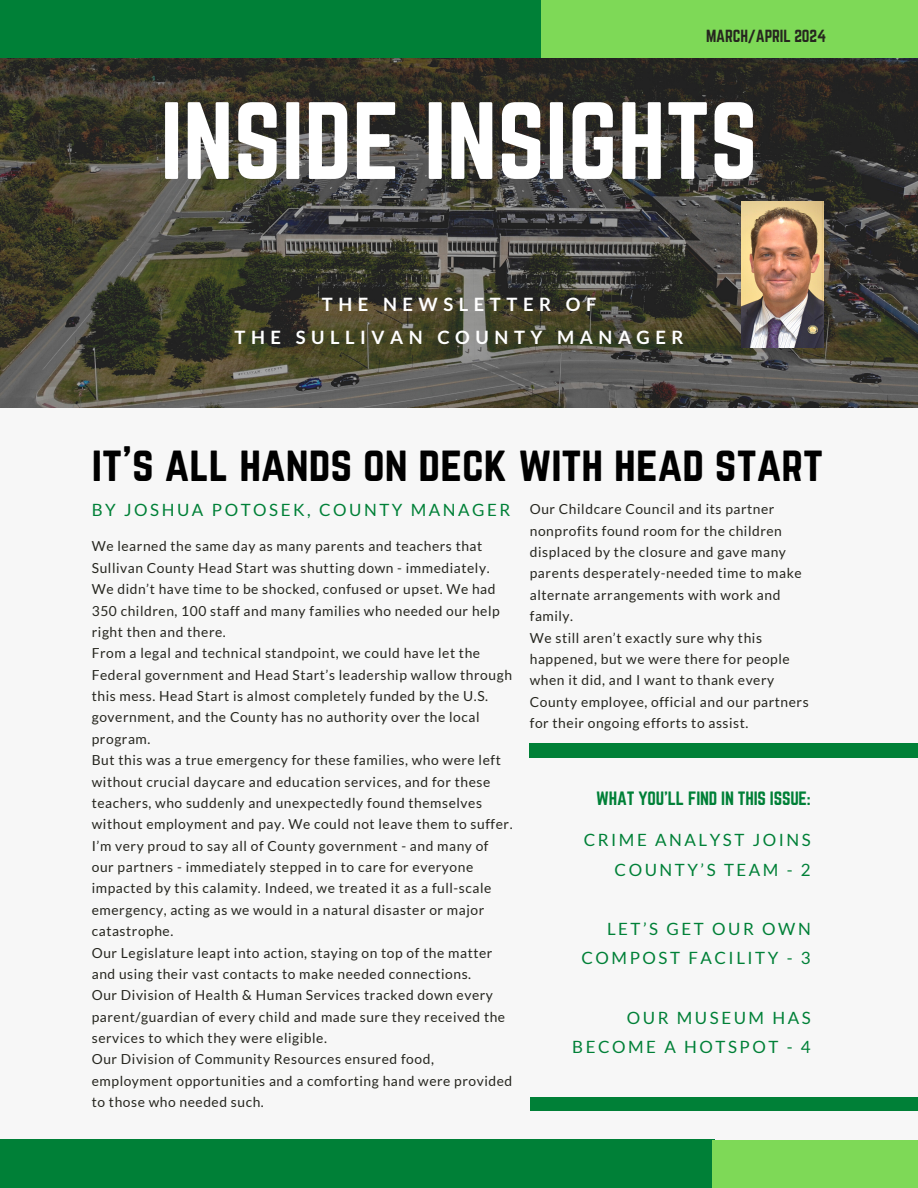
<style>
.page{position:relative;width:918px;height:1188px;background:#f7f7f7}
.page>*{position:absolute;margin:0;border:0;box-sizing:border-box;transform-origin:0 0}
.t1{font:96px "Norwester";color:#fff}
.t2{font:43.5px "Norwester";color:#000}
.t3{font:700 18.45px/32.8px "Lato";letter-spacing:.3em;color:#fff;text-align:center}
.t4{font:16.95px/29.7px "Lato";letter-spacing:.15em;color:#008037;text-align:right}
.t5{font:16.95px "Norwester";letter-spacing:-.01em;color:#008037}
.t6{font:15.3px "Norwester";letter-spacing:-.01em;color:#26261f}
.t7{font:13.8px/21.3px "Lato";letter-spacing:.04em;color:#26261f}
</style>
<div class="page">
<img style="left:0;top:58px;width:918px;height:350px">
<div style="left:0;top:0;width:637px;height:58px;background:#008037"></div>
<div style="left:542px;top:0;width:376px;height:58px;background:#7ed957"></div>
<div style="left:0;top:1140px;width:715px;height:48px;background:#008037"></div>
<div style="left:712px;top:1140px;width:206px;height:48px;background:#7ed957"></div>
<div style="left:530px;top:743px;width:388px;height:15px;background:#008037"></div>
<img style="left:741px;top:202px;width:82px;height:146px">
<div style="left:530px;top:1097px;width:388px;height:14px;background:#008037"></div>
<p class="t6" style="left:706px;top:26px;width:122px">MARCH/APRIL 2024</p>
<p class="t1" style="left:160px;top:83px;width:599px">INSIDE INSIGHTS</p>
<p class="t3" style="left:235px;top:287px;width:451px">THE NEWSLETTER OF<br>THE SULLIVAN COUNTY MANAGER</p>
<p class="t2" style="left:92px;top:438px;width:733px">it’s all hands on deck with head start</p>
<h5 class="t4" style="left:92px;top:495px;width:420px">BY JOSHUA POTOSEK, COUNTY MANAGER</h5>
<h1 class="t7" style="left:92px;top:536px;width:399px">We learned the same day as many parents and teachers that<br>Sullivan County Head Start was shutting down - immediately.</h1>
<h3 class="t7" style="left:92px;top:578px;width:409px">We didn’t have time to be shocked, confused or upset. We had<br>350 children, 100 staff and many families who needed our help right then and there.</h3>
<p class="t7" style="left:92px;top:642px;width:422px">From a legal and technical standpoint, we could have let the Federal government and Head Start’s leadership wallow through this mess. Head Start is almost completely funded by the U.S. government, and the County has no authority over the local program.</p>
<h2 class="t7" style="left:92px;top:749px;width:422px">But this was a true emergency for these families, who were left without crucial daycare and education services, and for these teachers, who suddenly and unexpectedly found themselves without employment and pay. We could not leave them to suffer.</h2>
<h4 class="t7" style="left:92px;top:835px;width:401px">I’m very proud to say all of County government - and many of our partners - immediately stepped in to care for everyone impacted by this calamity. Indeed, we treated it as a full-scale emergency, acting as we would in a natural disaster or major catastrophe.</h4>
<p class="t7" style="left:92px;top:942px;width:402px">Our Legislature leapt into action, staying on top of the matter and using their vast contacts to make needed connections.</p>
<p class="t7" style="left:92px;top:984px;width:415px">Our Division of Health &amp; Human Services tracked down every parent/guardian of every child and made sure they received the services to which they were eligible.</p>
<p class="t7" style="left:92px;top:1049px;width:422px">Our Division of Community Resources ensured food, employment opportunities and a comforting hand were provided to those who needed such.</p>
<p class="t7" style="left:530px;top:498px;width:273px">Our Childcare Council and its partner nonprofits found room for the children displaced by the closure and gave many parents desperately-needed time to make alternate arrangements with work and family.</p>
<p class="t7" style="left:530px;top:627px;width:280px">We still aren’t exactly sure why this happened, but we were there for people when it did, and I want to thank every County employee, official and our partners for their ongoing efforts to assist.</p>
<p class="t5" style="left:596px;top:788px;width:216px">WHAT YOU'LL FIND IN THIS ISSUE:</p>
<p class="t4" style="left:584px;top:825px;width:229px">CRIME ANALYST JOINS<br>COUNTY’S TEAM - 2</p>
<p class="t4" style="left:581px;top:913px;width:231px">LET’S GET OUR OWN<br>COMPOST FACILITY - 3</p>
<p class="t4" style="left:572px;top:1002px;width:240px">OUR MUSEUM HAS<br>BECOME A HOTSPOT - 4</p>
</div>
